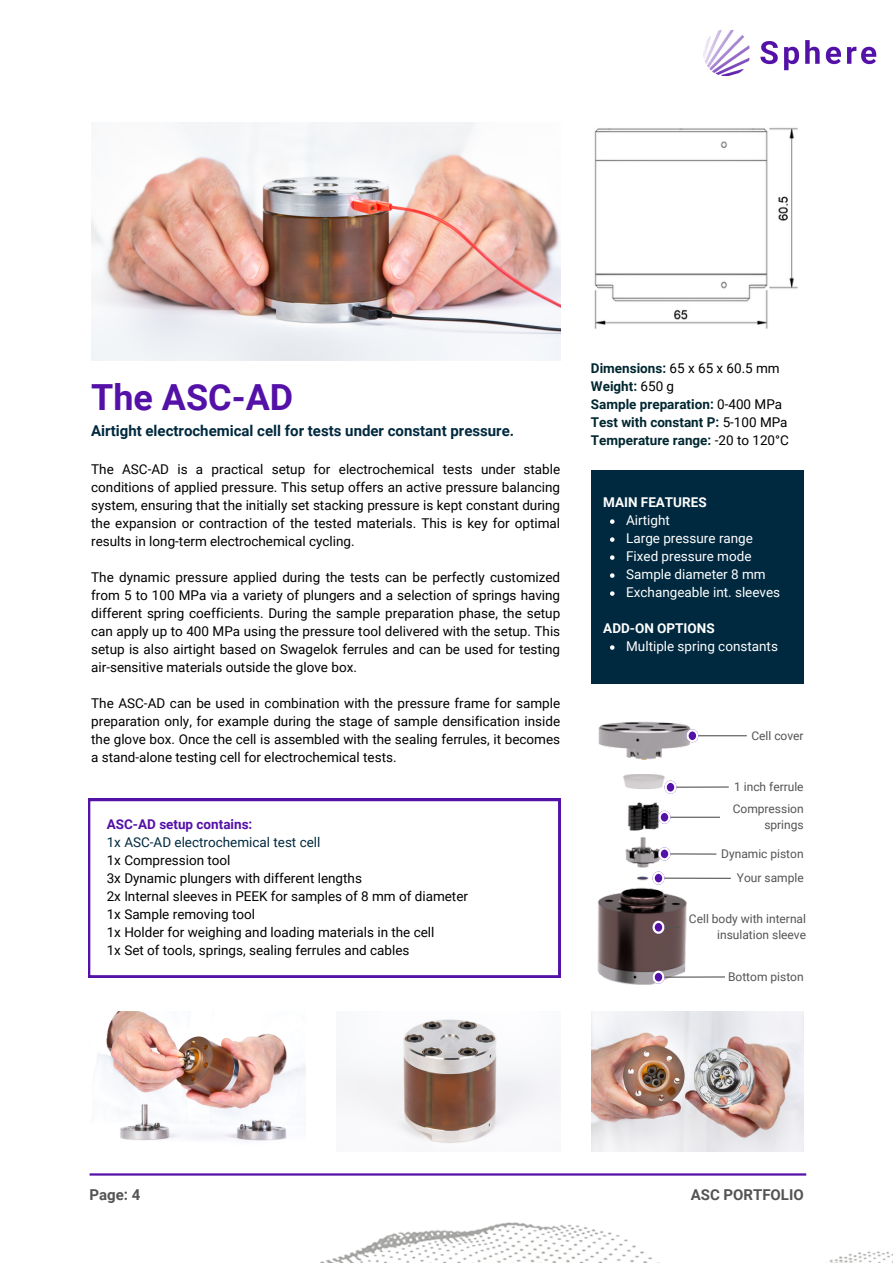
<style>
.page{position:relative;width:896px;height:1264px;background:#fff}
.page>*{position:absolute;margin:0;border:0;box-sizing:border-box;transform-origin:0 0}
.t1{font:700 36px "Roboto";color:#5411a7}
.t2{font:700 15px "Roboto";color:#00293f}
.t3{font:700 15px "Roboto";color:#545454}
.t4{font:13.5px/18px "Roboto";color:#000;text-align:justify}
.t5{font:700 13.5px/18px "Roboto";color:#002730}
.t6{font:13.5px "Roboto";color:#fff}
.t7{font:700 13.5px "Roboto";color:#fff}
.t8{font:12px/16px "Roboto";color:#545454;text-align:right}
.s1{font-weight:700;color:#5411a7}
.s2{color:#00293f}
.s3{font-weight:400;color:#000}
</style>
<div class="page">
<hr style="left:90px;top:1173px;width:716px;height:2px;background:#5411a7">
<svg style="left:88px;top:799px;width:472px;height:178px"></svg>
<img style="left:337px;top:1019px;width:223px;height:124px">
<img style="left:591px;top:1011px;width:213px;height:140px">
<img style="left:97px;top:1011px;width:208px;height:130px">
<img style="left:703px;top:30px;width:174px;height:46px">
<div style="left:591px;top:470px;width:212px;height:213px;background:#00293f"></div>
<svg style="left:610px;top:519px;width:4px;height:5px"></svg>
<svg style="left:610px;top:537px;width:4px;height:5px"></svg>
<svg style="left:610px;top:555px;width:4px;height:5px"></svg>
<svg style="left:610px;top:573px;width:4px;height:5px"></svg>
<svg style="left:610px;top:591px;width:4px;height:5px"></svg>
<svg style="left:610px;top:645px;width:4px;height:4px"></svg>
<img style="left:91px;top:123px;width:469px;height:237px">
<img style="left:594px;top:127px;width:204px;height:202px">
<img style="left:597px;top:721px;width:104px;height:264px">
<svg style="left:652px;top:970px;width:12px;height:13px"></svg>
<hr style="left:664px;top:976px;width:61px;height:1px;background:#545454">
<svg style="left:652px;top:920px;width:27px;height:13px"></svg>
<svg style="left:658px;top:847px;width:12px;height:13px"></svg>
<svg style="left:658px;top:810px;width:12px;height:13px"></svg>
<svg style="left:664px;top:780px;width:12px;height:13px"></svg>
<hr style="left:670px;top:853px;width:46px;height:1px;background:#545454">
<hr style="left:670px;top:816px;width:50px;height:1px;background:#545454">
<hr style="left:676px;top:786px;width:53px;height:1px;background:#545454">
<svg style="left:686px;top:729px;width:12px;height:13px"></svg>
<hr style="left:698px;top:735px;width:49px;height:1px;background:#545454">
<div style="left:623px;top:760px;width:43px;height:13px;background:#fff"></div>
<svg style="left:652px;top:871px;width:12px;height:13px"></svg>
<hr style="left:664px;top:877px;width:67px;height:1px;background:#545454">
<img style="left:284px;top:1173px;width:608px;height:89px">
<p class="t1" style="left:91px;top:376px;width:203px">The ASC-AD</p>
<p class="t2" style="left:91px;top:422px;width:424px">Airtight electrochemical cell for tests under constant pressure.</p>
<p class="t4" style="left:91px;top:460px;width:470px">The ASC-AD is a practical setup for electrochemical tests under stable conditions of applied pressure. This setup offers an active pressure balancing system, ensuring that the initially set stacking pressure is kept constant during the expansion or contraction of the tested materials. This is key for optimal results in long-term electrochemical cycling.</p>
<p class="t4" style="left:91px;top:568px;width:470px">The dynamic pressure applied during the tests can be perfectly customized from 5 to 100 MPa via a variety of plungers and a selection of springs having different spring coefficients. During the sample preparation phase, the setup can apply up to 400 MPa using the pressure tool delivered with the setup. This setup is also airtight based on Swagelok ferrules and can be used for testing air-sensitive materials outside the glove box.</p>
<p class="t4" style="left:91px;top:694px;width:470px">The ASC-AD can be used in combination with the pressure frame for sample preparation only, for example during the stage of sample densification inside the glove box. Once the cell is assembled with the sealing ferrules, it becomes a stand-alone testing cell for electrochemical tests.</p>
<p class="t4" style="left:107px;top:815px;width:363px;text-align:left"><span class="s1">ASC-AD setup contains:<br></span><span class="s2">1x ASC-AD electrochemical test cell<br></span>1x Compression tool<br>3x Dynamic plungers with different lengths<br>2x Internal sleeves in PEEK for samples of 8 mm of diameter 1x Sample removing tool<br>1x Holder for weighing and loading materials in the cell<br>1x Set of tools, springs, sealing ferrules and cables</p>
<p class="t5" style="left:591px;top:359px;width:199px">Dimensions: <span class="s3">65 x 65 x 60.5 mm<br></span>Weight: <span class="s3">650 g<br></span>Sample preparation: <span class="s3">0-400 MPa<br></span>Test with constant P: <span class="s3">5-100 MPa<br></span>Temperature range: <span class="s3">-20 to 120°C</span></p>
<p class="t7" style="left:603px;top:494px;width:105px">MAIN FEATURES</p>
<h3 class="t6" style="left:626px;top:512px;width:45px">Airtight</h3>
<p class="t6" style="left:626px;top:530px;width:128px">Large pressure range</p>
<h5 class="t6" style="left:626px;top:548px;width:127px">Fixed pressure mode</h5>
<h4 class="t6" style="left:626px;top:566px;width:141px">Sample diameter 8 mm</h4>
<p class="t6" style="left:626px;top:584px;width:155px">Exchangeable int. sleeves</p>
<p class="t7" style="left:603px;top:620px;width:113px">ADD-ON OPTIONS</p>
<p class="t6" style="left:626px;top:638px;width:153px">Multiple spring constants</p>
<p class="t8" style="left:751px;top:727px;width:54px">Cell cover</p>
<p class="t8" style="left:734px;top:779px;width:71px">1 inch ferrule</p>
<p class="t8" style="left:732px;top:801px;width:72px">Compression springs</p>
<p class="t8" style="left:721px;top:846px;width:84px">Dynamic piston</p>
<p class="t8" style="left:737px;top:870px;width:68px">Your sample</p>
<p class="t8" style="left:689px;top:911px;width:119px">Cell body with internal insulation sleeve</p>
<p class="t8" style="left:728px;top:968px;width:77px">Bottom piston</p>
<p class="t3" style="left:90px;top:1186px;width:52px">Page: 4</p>
<h1 class="t3" style="left:690px;top:1186px;width:115px">ASC PORTFOLIO</h1>
</div>
